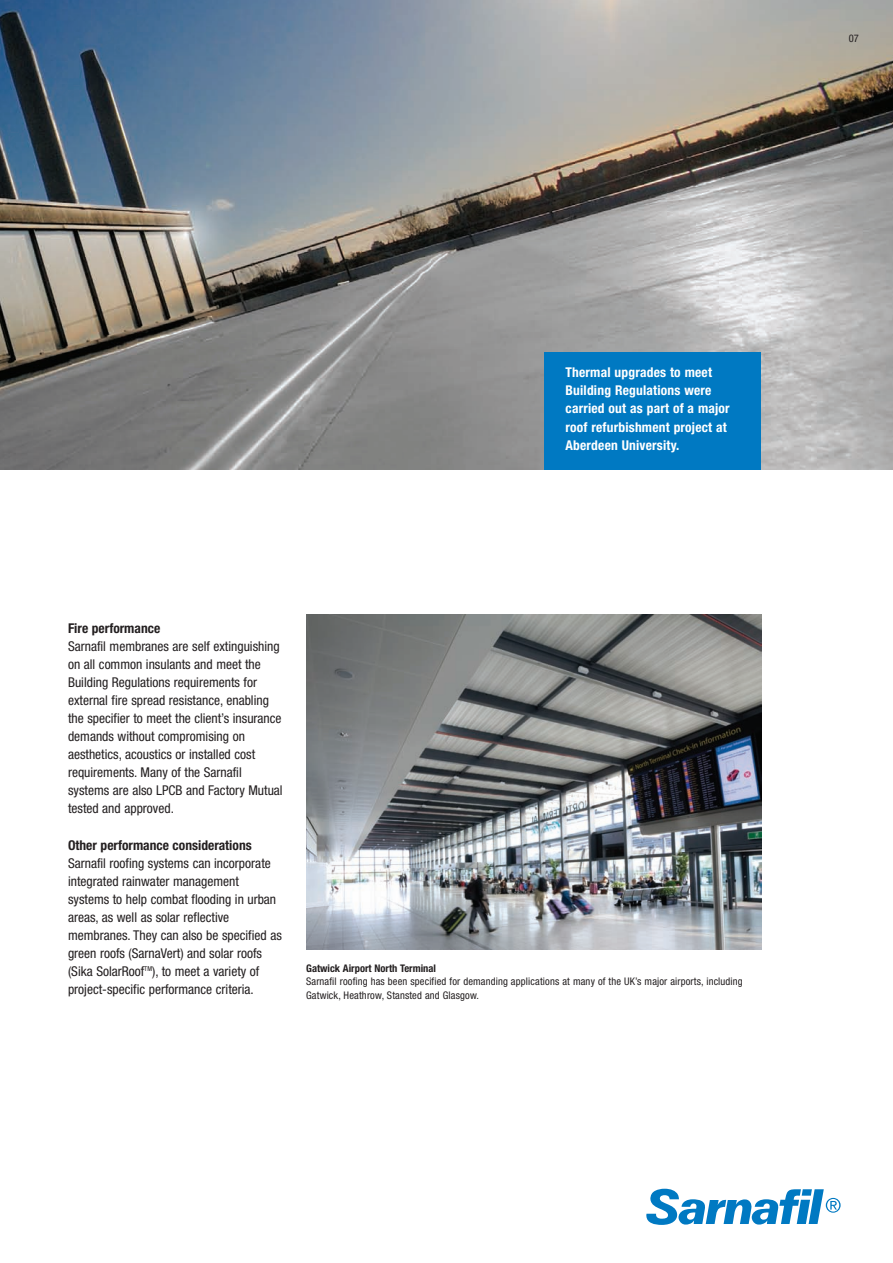
<style>
.page{position:relative;width:893px;height:1263px;background:#fff}
.page>*{position:absolute;margin:0;border:0;box-sizing:border-box;transform-origin:0 0}
.t1{font:condensed 13.5px/18px "Helvetica Neue";color:#231f20}
.t2{font:700 condensed 13.5px/18.1px "Helvetica Neue";letter-spacing:.015em;color:#fff}
.t3{font:700 condensed 13.5px "Helvetica Neue";color:#231f20}
.t4{font:condensed 10.5px/13.5px "Helvetica Neue";letter-spacing:.015em;color:#231f20}
.t5{font:700 condensed 10.5px "Helvetica Neue";color:#231f20}
</style>
<div class="page">
<svg style="left:646px;top:1189px;width:195px;height:36px"></svg>
<img style="left:0;top:0;width:893px;height:470px">
<div style="left:544px;top:352px;width:217px;height:118px;background:#0079c2"></div>
<img style="left:306px;top:614px;width:455px;height:335px">
<p class="t4" style="left:849px;top:32px;width:12px">07</p>
<p class="t2" style="left:566px;top:365px;width:166px">Thermal upgrades to meet<br>Building Regulations were carried out as part of a major roof refurbishment project at<br>Aberdeen University.</p>
<p class="t3" style="left:68px;top:623px;width:94px">Fire performance</p>
<p class="t1" style="left:68px;top:638px;width:216px">Sarnafil membranes are self extinguishing on all common insulants and meet the Building Regulations requirements for external fire spread resistance, enabling the specifier to meet the client’s insurance demands without compromising on aesthetics, acoustics or installed cost requirements. Many of the Sarnafil systems are also LPCB and Factory Mutual tested and approved.</p>
<p class="t3" style="left:68px;top:840px;width:185px">Other performance considerations</p>
<p class="t1" style="left:68px;top:855px;width:215px">Sarnafil roofing systems can incorporate integrated rainwater management systems to help combat flooding in urban areas, as well as solar reflective membranes. They can also be specified as green roofs (SarnaVert) and solar roofs (Sika SolarRoof<sup>TM</sup>), to meet a variety of project-specific performance criteria.</p>
<p class="t5" style="left:306px;top:964px;width:131px">Gatwick Airport North Terminal</p>
<p class="t4" style="left:306px;top:976px;width:438px">Sarnafil roofing has been specified for demanding applications at many of the UK’s major airports, including<br>Gatwick, Heathrow, Stansted and Glasgow.</p>
</div>
